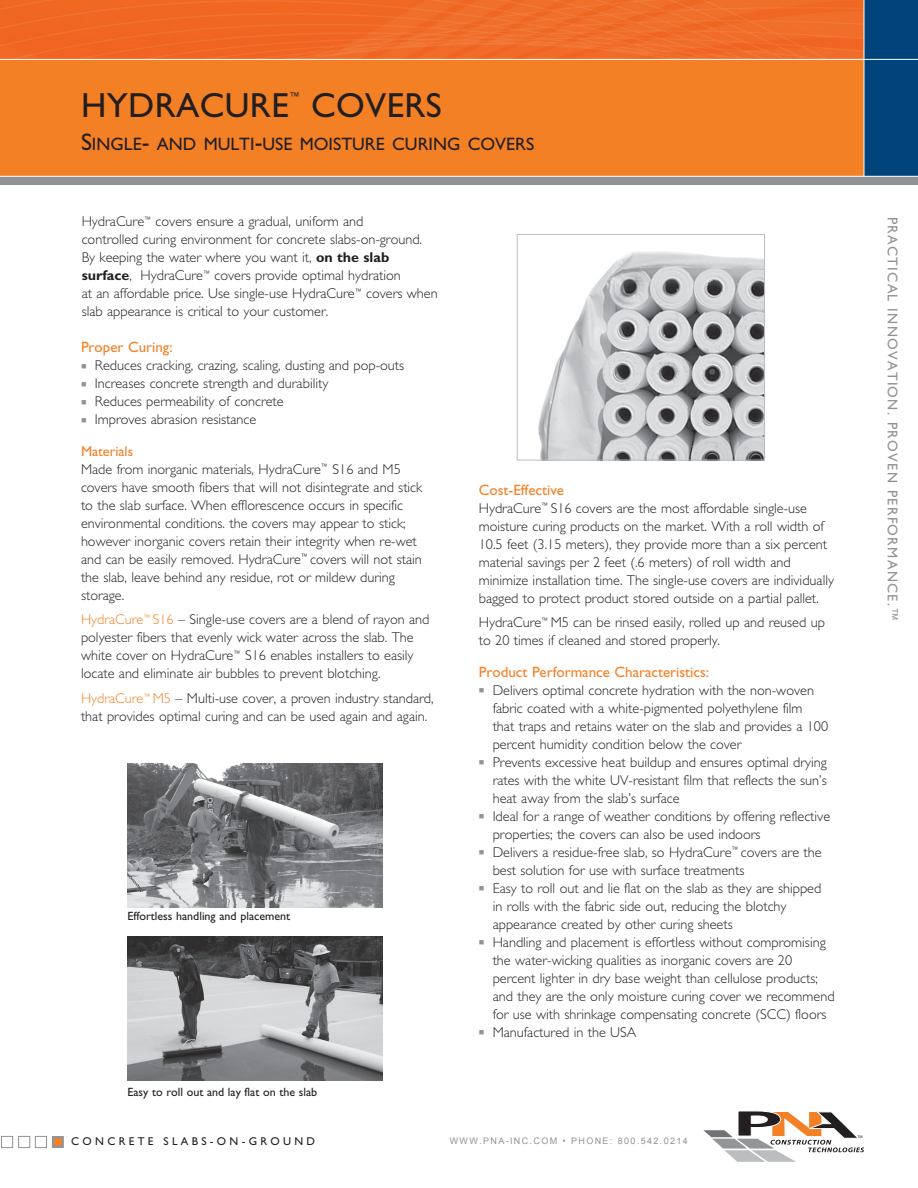
<style>
.page{position:relative;width:918px;height:1188px;background:#fff}
.page>*{position:absolute;margin:0;border:0;box-sizing:border-box;transform-origin:0 0}
.t1{font:34.95px "Gill Sans Std";letter-spacing:.01em;color:#231f20}
.t2{font:18px "Gill Sans Std";color:#231f20}
.t3{font:15px "Gill Sans Std";color:#f48026}
.t4{font:300 14.25px/18px "Gill Sans Std";color:#231f20}
.t5{font:14.25px "Gill Sans Std";letter-spacing:.09em;color:#919295}
.t6{font:12px "Gill Sans Std";color:#231f20}
.t7{font:11.4px "Gill Sans Std";letter-spacing:.29em;color:#231f20}
.t8{font:10.8px "Gill Sans Std";color:#231f20}
.t9{font:9px "Arial";letter-spacing:.15em;color:#919295}
.s1{font-size:24px}
.s2{font-weight:700}
.s3{color:#919295}
.s4{font-weight:400;color:#f48026}
.s5{color:#f48026}
</style>
<div class="page">
<svg style="left:703px;top:1111px;width:161px;height:51px"></svg>
<div style="left:35px;top:1136px;width:12px;height:12px;border:1px solid #919295"></div>
<div style="left:18px;top:1136px;width:12px;height:12px;border:1px solid #919295"></div>
<div style="left:1px;top:1136px;width:12px;height:12px;border:1px solid #919295"></div>
<div style="left:53px;top:1137px;width:10px;height:10px;background:#f48026"></div>
<div style="left:52px;top:1136px;width:12px;height:12px;border:2px solid #919295"></div>
<img style="left:538px;top:251px;width:225px;height:207px">
<div style="left:517px;top:234px;width:248px;height:226px;border:1px solid #bcbdc0"></div>
<img style="left:0;top:0;width:864px;height:59px">
<div style="left:0;top:59px;width:918px;height:121px;background:#f48026"></div>
<div style="left:864px;top:0;width:54px;height:177px;background:#00447b"></div>
<div style="left:0;top:176px;width:918px;height:8px;background:#919295"></div>
<img style="left:128px;top:937px;width:255px;height:144px">
<img style="left:128px;top:764px;width:255px;height:144px">
<hr style="left:864px;top:0;width:1px;height:176px;background:#fff">
<hr style="left:0;top:59px;width:918px;height:1px;background:#fff">
<hr style="left:0;top:176px;width:918px;height:1px;background:#fff">
<h1 class="t1" style="left:81px;top:85px;width:209px">hydracure</h1>
<p class="t8" style="left:289px;top:90px;width:12px">™</p>
<h1 class="t1" style="left:311px;top:85px;width:132px">covers</h1>
<p class="t2" style="left:81px;top:133px;width:454px"><span class="s1">S</span>ingle<span class="s1">-</span> and multi<span class="s1">-</span>use moisture curing covers</p>
<p class="t4" style="left:82px;top:213px;width:358px">HydraCure<sup>™</sup> covers ensure a gradual, uniform and<br>controlled curing environment for concrete slabs-on-ground.<br>By keeping the water where you want it, <span class="s2">on the slab surface</span>, HydraCure<sup>™</sup> covers provide optimal hydration<br>at an affordable price. Use single-use HydraCure<sup>™</sup> covers when slab appearance is critical to your customer.</p>
<p class="t3" style="left:81px;top:339px;width:93px">Proper Curing:</p>
<p class="t4" style="left:81px;top:357px;width:325px"><span class="s3">■</span> Reduces cracking, crazing, scaling, dusting and pop-outs</p>
<p class="t4" style="left:81px;top:375px;width:249px"><span class="s3">■</span> Increases concrete strength and durability</p>
<p class="t4" style="left:81px;top:393px;width:204px"><span class="s3">■</span> Reduces permeability of concrete</p>
<p class="t4" style="left:81px;top:411px;width:177px"><span class="s3">■</span> Improves abrasion resistance</p>
<p class="t4" style="left:81px;top:442px;width:343px"><span class="s4">Materials<br></span>Made from inorganic materials, HydraCure<sup>™</sup> S16 and M5 covers have smooth fibers that will not disintegrate and stick to the slab surface. When efflorescence occurs in specific environmental conditions. the covers may appear to stick; however inorganic covers retain their integrity when re-wet and can be easily removed. HydraCure<sup>™</sup> covers will not stain the slab, leave behind any residue, rot or mildew during storage.</p>
<p class="t4" style="left:81px;top:611px;width:350px"><span class="s5">HydraCure</span><sup>™</sup> <span class="s5">S16</span> – Single-use covers are a blend of rayon and polyester fibers that evenly wick water across the slab. The white cover on HydraCure<sup>™</sup> S16 enables installers to easily locate and eliminate air bubbles to prevent blotching.</p>
<p class="t4" style="left:81px;top:690px;width:354px"><span class="s5">HydraCure</span><sup>™</sup> <span class="s5">M5</span> – Multi-use cover, a proven industry standard, that provides optimal curing and can be used again and again.</p>
<p class="t6" style="left:128px;top:909px;width:164px">Effortless handling and placement</p>
<p class="t6" style="left:128px;top:1085px;width:191px">Easy to roll out and lay flat on the slab</p>
<p class="t3" style="left:479px;top:481px;width:87px">Cost-Effective</p>
<p class="t4" style="left:479px;top:499px;width:357px">HydraCure<sup>™</sup> S16 covers are the most affordable single-use moisture curing products on the market. With a roll width of 10.5 feet (3.15 meters), they provide more than a six percent material savings per 2 feet (.6 meters) of roll width and minimize installation time. The single-use covers are individually bagged to protect product stored outside on a partial pallet.</p>
<p class="t4" style="left:479px;top:614px;width:348px">HydraCure<sup>™</sup> M5 can be rinsed easily, rolled up and reused up to 20 times if cleaned and stored properly.</p>
<p class="t3" style="left:479px;top:663px;width:232px">Product Performance Characteristics:</p>
<p class="t4" style="left:493px;top:681px;width:337px;text-indent:-14px"><span class="s3">■</span> Delivers optimal concrete hydration with the non-woven fabric coated with a white-pigmented polyethylene film<br>that traps and retains water on the slab and provides a 100 percent humidity condition below the cover</p>
<p class="t4" style="left:493px;top:753px;width:336px;text-align:justify;text-indent:-14px"><span class="s3">■</span> Prevents excessive heat buildup and ensures optimal drying rates with the white UV-resistant film that reflects the sun’s heat away from the slab’s surface</p>
<p class="t4" style="left:493px;top:807px;width:339px;text-indent:-14px"><span class="s3">■</span> Ideal for a range of weather conditions by offering reflective properties; the covers can also be used indoors</p>
<p class="t4" style="left:493px;top:843px;width:330px;text-indent:-14px"><span class="s3">■</span> Delivers a residue-free slab, so HydraCure<sup>™</sup> covers are the best solution for use with surface treatments</p>
<p class="t4" style="left:493px;top:879px;width:330px;text-indent:-14px"><span class="s3">■</span> Easy to roll out and lie flat on the slab as they are shipped in rolls with the fabric side out, reducing the blotchy appearance created by other curing sheets</p>
<p class="t4" style="left:493px;top:933px;width:343px;text-indent:-14px"><span class="s3">■</span> Handling and placement is effortless without compromising the water-wicking qualities as inorganic covers are 20 percent lighter in dry base weight than cellulose products; and they are the only moisture curing cover we recommend for use with shrinkage compensating concrete (SCC) floors</p>
<p class="t4" style="left:479px;top:1023px;width:159px"><span class="s3">■</span> Manufactured in the USA</p>
<p class="t7" style="left:71px;top:1135px;width:245px">concrete slabs-on-ground</p>
<p class="t9" style="left:450px;top:1135px;width:240px">WWW.PNA-INC.COM • PHONE: 800.542.0214</p>
<p class="t5" style="left:901px;top:217px;width:406px;rotate:90deg">practical innovation. proven performance.™</p>
</div>
